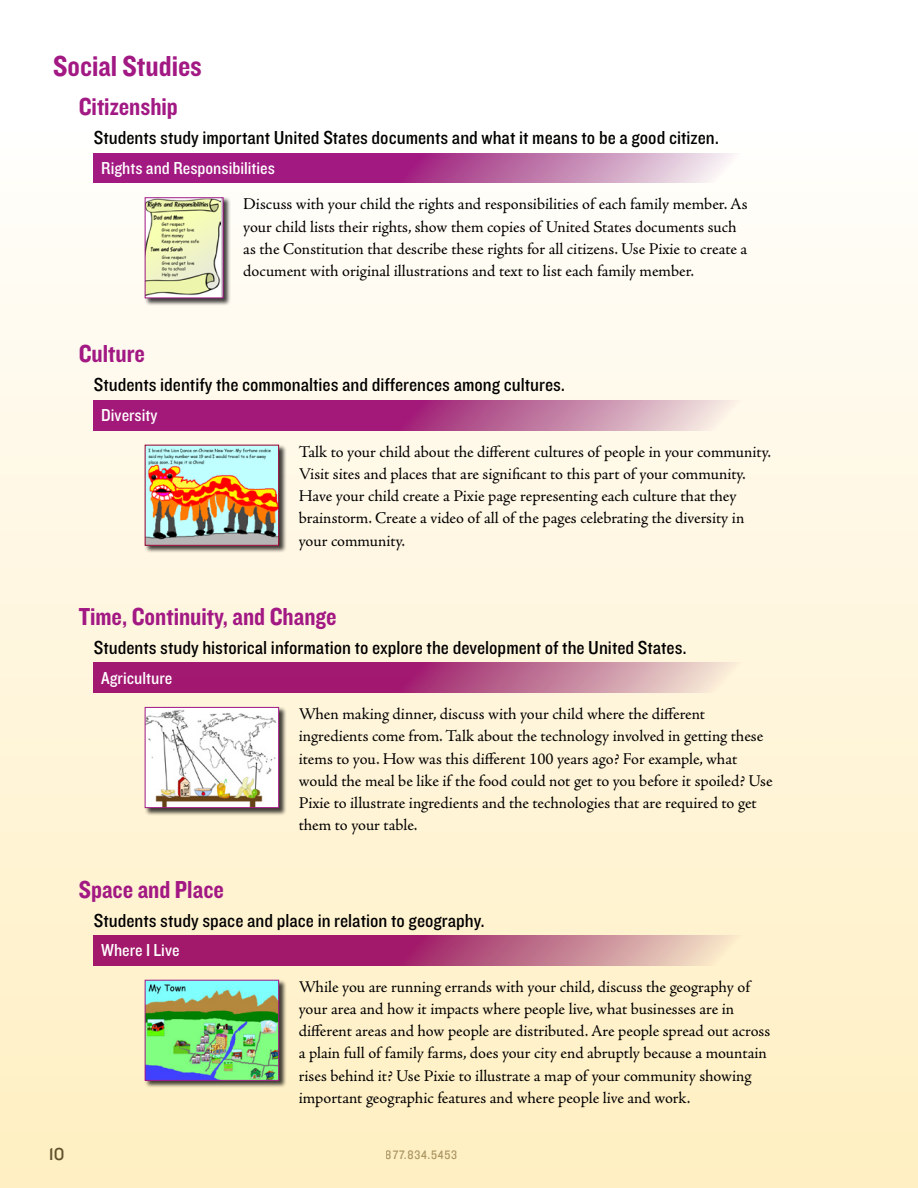
<style>
.page{position:relative;width:918px;height:1188px;background:#fff}
.page>*{position:absolute;margin:0;border:0;box-sizing:border-box;transform-origin:0 0}
.t1{font:30px "Knockout HTF50 Welterweight";color:#a21984}
.t2{font:25.5px "Knockout HTF50 Welterweight";color:#a21984}
.t3{font:19.5px "Knockout HTF30 Junior Welterwt";color:#000}
.t4{font:18px "Knockout HTF30 Junior Welterwt";color:#fff}
.t5{font:18px "Knockout HTF31 Junior Middlewt";color:#5f522c}
.t6{font:16.5px/22.2px "Adobe Jenson Pro";letter-spacing:-.005em;color:#000}
.t7{font:12.75px "Knockout HTF30 Junior Welterwt";letter-spacing:.06em;color:#aa9f82}
</style>
<div class="page">
<div style="left:0;top:0;width:918px;height:1188px;background:linear-gradient(to bottom,#fff,#ffeec1)"></div>
<div style="left:144px;top:197px;width:87px;height:109px;background:#000;opacity:.75"></div>
<div style="left:145px;top:198px;width:78px;height:100px;background:linear-gradient(to bottom,#d1d3d4,#d1d3d4)"></div>
<img style="left:147px;top:199px;width:73px;height:97px">
<div style="left:145px;top:197px;width:79px;height:101px;border:1px solid #a21984"></div>
<svg style="left:94px;top:153px;width:679px;height:30px;background:#ba5da2"></svg>
<div style="left:144px;top:444px;width:142px;height:110px;background:#000;opacity:.75"></div>
<img style="left:147px;top:447px;width:130px;height:97px">
<div style="left:145px;top:445px;width:134px;height:101px;border:1px solid #98002e"></div>
<svg style="left:94px;top:401px;width:679px;height:29px;background:#ba5b97"></svg>
<div style="left:144px;top:980px;width:142px;height:109px;background:#000;opacity:.75"></div>
<img style="left:147px;top:982px;width:130px;height:97px">
<div style="left:145px;top:980px;width:134px;height:101px;border:1px solid #a21984"></div>
<svg style="left:94px;top:936px;width:679px;height:29px;background:#ba5885"></svg>
<div style="left:144px;top:707px;width:142px;height:109px;background:#000;opacity:.75"></div>
<img style="left:147px;top:709px;width:130px;height:97px">
<div style="left:145px;top:707px;width:134px;height:101px;border:1px solid #a21984"></div>
<svg style="left:94px;top:663px;width:679px;height:30px;background:#ba5a8e"></svg>
<h1 class="t1" style="left:53px;top:51px;width:150px">Social Studies</h1>
<h2 class="t2" style="left:79px;top:93px;width:101px">Citizenship</h2>
<p class="t3" style="left:94px;top:127px;width:627px">Students study important United States documents and what it means to be a good citizen.</p>
<p class="t4" style="left:101px;top:159px;width:175px">Rights and Responsibilities</p>
<p class="t6" style="left:243px;top:193px;width:506px">Discuss with your child the rights and responsibilities of each family member. As your child lists their rights, show them copies of United States documents such as the Constitution that describe these rights for all citizens. Use Pixie to create a document with original illustrations and text to list each family member.</p>
<h2 class="t2" style="left:79px;top:341px;width:68px">Culture</h2>
<p class="t3" style="left:94px;top:375px;width:473px">Students identify the commonalties and differences among cultures.</p>
<p class="t4" style="left:101px;top:406px;width:58px">Diversity</p>
<p class="t6" style="left:299px;top:441px;width:474px">Talk to your child about the different cultures of people in your community.<br>Visit sites and places that are significant to this part of your community.<br>Have your child create a Pixie page representing each culture that they brainstorm. Create a video of all of the pages celebrating the diversity in your community.</p>
<h2 class="t2" style="left:79px;top:603px;width:260px">Time, Continuity, and Change</h2>
<p class="t3" style="left:94px;top:637px;width:595px">Students study historical information to explore the development of the United States.</p>
<p class="t4" style="left:101px;top:668px;width:73px">Agriculture</p>
<p class="t6" style="left:299px;top:703px;width:475px">When making dinner, discuss with your child where the different ingredients come from. Talk about the technology involved in getting these items to you. How was this different 100 years ago? For example, what would the meal be like if the food could not get to you before it spoiled? Use Pixie to illustrate ingredients and the technologies that are required to get them to your table.</p>
<h2 class="t2" style="left:79px;top:876px;width:147px">Space and Place</h2>
<p class="t3" style="left:94px;top:910px;width:392px">Students study space and place in relation to geography.</p>
<p class="t4" style="left:101px;top:941px;width:80px">Where I Live</p>
<p class="t6" style="left:299px;top:976px;width:473px">While you are running errands with your child, discuss the geography of your area and how it impacts where people live, what businesses are in different areas and how people are distributed. Are people spread out across a plain full of family farms, does your city end abruptly because a mountain rises behind it? Use Pixie to illustrate a map of your community showing important geographic features and where people live and work.</p>
<p class="t5" style="left:49px;top:1144px;width:17px">10</p>
<p class="t7" style="left:386px;top:1148px;width:73px">877.834.5453</p>
</div>
